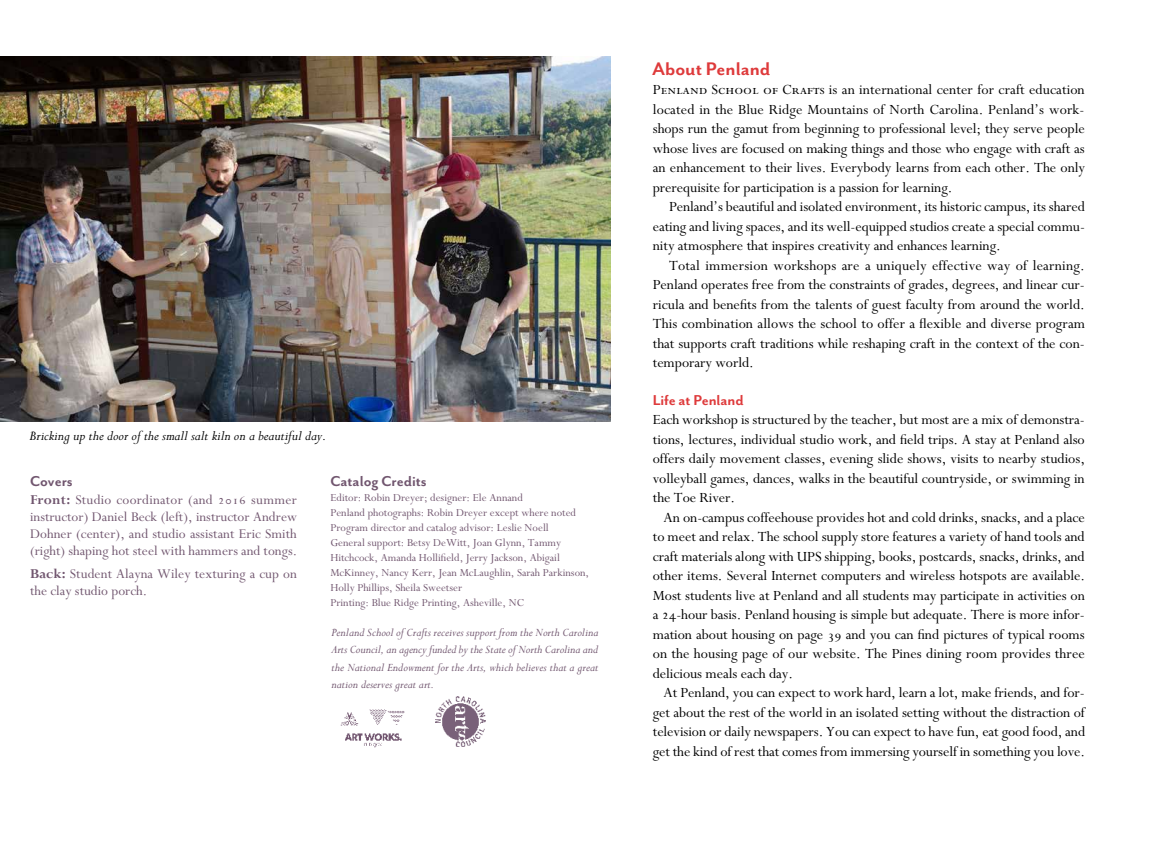
<style>
.page{position:relative;width:1161px;height:864px;background:#fff}
.page>*{position:absolute;margin:0;border:0;box-sizing:border-box;transform-origin:0 0}
.t1{font:700 21px "Mr Eaves San OT";color:#de3a3b}
.t2{font:700 16.5px "Mr Eaves San OT";color:#71566f}
.t3{font:700 16.5px "Mr Eaves San OT";letter-spacing:-.005em;color:#de3a3b}
.t4{font:15.75px/19.5px "Perpetua";letter-spacing:-.005em;color:#000;text-align:justify}
.t5{font:15px/17.2px "Perpetua";color:#71566f;text-align:justify}
.t6{font:15px "Perpetua Italic Os F";color:#000}
.t7{font:italic 12.75px/17.2px "Perpetua";color:#71566f;text-align:justify}
.t8{font:12px/15px "Perpetua";color:#71566f}
.s1{font-weight:700}
.s2{font-family:"Perpetua Exp"}
.s3{font-family:"Perpetua SC"}
</style>
<div class="page">
<img style="left:435px;top:696px;width:51px;height:50px">
<img style="left:340px;top:709px;width:65px;height:39px">
<img style="left:0;top:57px;width:610px;height:364px">
<p class="t6" style="left:30px;top:428px;width:298px">Bricking up the door of the small salt kiln on a beautiful day.</p>
<p class="t2" style="left:30px;top:473px;width:44px">Covers</p>
<p class="t5" style="left:30px;top:491px;width:269px"><span class="s1">Front:</span> Studio coordinator (and <span class="s2">2016</span> summer instructor) Daniel Beck (left), instructor Andrew Dohner (center), and studio assistant Eric Smith (right) shaping hot steel with hammers and tongs.</p>
<p class="t5" style="left:30px;top:566px;width:268px"><span class="s1">Back:</span> Student Alayna Wiley texturing a cup on the clay studio porch.</p>
<p class="t2" style="left:330px;top:472px;width:98px">Catalog Credits</p>
<p class="t8" style="left:330px;top:491px;width:260px">Editor: Robin Dreyer; designer: Ele Annand<br>Penland photographs: Robin Dreyer except where noted Program director and catalog advisor: Leslie Noell<br>General support: Betsy DeWitt, Joan Glynn, Tammy Hitchcock, Amanda Hollifield, Jerry Jackson, Abigail McKinney, Nancy Kerr, Jean McLaughlin, Sarah Parkinson, Holly Phillips, Sheila Sweetser<br>Printing: Blue Ridge Printing, Asheville, NC</p>
<p class="t7" style="left:331px;top:624px;width:269px">Penland School of Crafts receives support from the North Carolina Arts Council, an agency funded by the State of North Carolina and the National Endowment for the Arts, which believes that a great nation deserves great art.</p>
<h1 class="t1" style="left:652px;top:57px;width:120px">About Penland</h1>
<p class="t4" style="left:653px;top:81px;width:434px"><span class="s3">Penland School of Crafts</span> is an international center for craft education located in the Blue Ridge Mountains of North Carolina. Penland’s work&shy;shops run the gamut from beginning to professional level; they serve people whose lives are focused on making things and those who engage with craft as an enhancement to their lives. Everybody learns from each other. The only prerequisite for participation is a passion for learning.</p>
<p class="t4" style="left:653px;top:198px;width:434px;text-indent:16px">Penland’s beautiful and isolated environment, its historic campus, its shared eating and living spaces, and its well-equipped studios create a special commu&shy;nity atmosphere that inspires creativity and enhances learning.</p>
<p class="t4" style="left:653px;top:256px;width:434px;text-indent:16px">Total immersion workshops are a uniquely effective way of learning.<br>Penland operates free from the constraints of grades, degrees, and linear cur&shy;ricula and benefits from the talents of guest faculty from around the world.<br>This combination allows the school to offer a flexible and diverse program that supports craft traditions while reshaping craft in the context of the con&shy;temporary world.</p>
<p class="t3" style="left:653px;top:391px;width:92px">Life at Penland</p>
<p class="t4" style="left:653px;top:411px;width:434px">Each workshop is structured by the teacher, but most are a mix of demonstra&shy;tions, lectures, individual studio work, and field trips. A stay at Penland also offers daily movement classes, evening slide shows, visits to nearby studios, volleyball games, dances, walks in the beautiful countryside, or swimming in the Toe River.</p>
<p class="t4" style="left:653px;top:508px;width:434px;text-indent:11px">An on-campus coffeehouse provides hot and cold drinks, snacks, and a place to meet and relax. The school supply store features a variety of hand tools and craft materials along with UPS shipping, books, postcards, snacks, drinks, and other items. Several Internet computers and wireless hotspots are available.<br>Most students live at Penland and all students may participate in activities on a <span class="s2">24</span>-hour basis. Penland housing is simple but adequate. There is more infor&shy;mation about housing on page <span class="s2">39</span> and you can find pictures of typical rooms on the housing page of our website. The Pines dining room provides three delicious meals each day.</p>
<p class="t4" style="left:653px;top:684px;width:434px;text-indent:11px">At Penland, you can expect to work hard, learn a lot, make friends, and for&shy;get about the rest of the world in an isolated setting without the distraction of television or daily newspapers. You can expect to have fun, eat good food, and get the kind of rest that comes from immersing yourself in something you love.</p>
</div>
